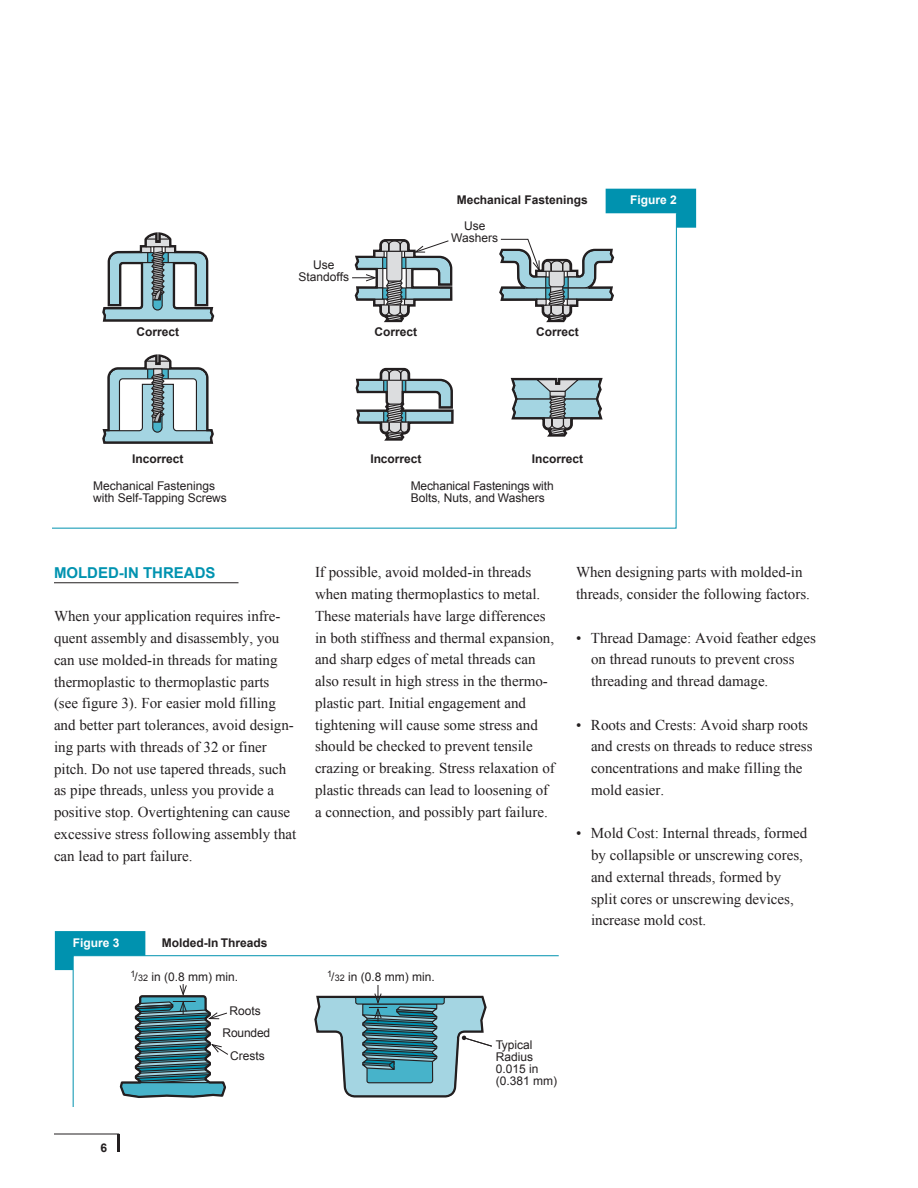
<style>
.page{position:relative;width:918px;height:1188px;background:#fff}
.page>*{position:absolute;margin:0;border:0;box-sizing:border-box;transform-origin:0 0}
.t1{font:15px/21.8px "Times New Roman";color:#231f20}
.t2{font:700 15px "Arial";color:#0093b0}
.t3{font:12px/12px "Arial";color:#231f20}
.t4{font:700 12px "Arial";color:#231f20}
.t5{font:700 12px "Arial";color:#fff}
.s1{font-size:9px}
</style>
<div class="page">
<hr style="left:54px;top:582px;width:184px;height:1px;background:#231f20">
<hr style="left:117px;top:1134px;width:3px;height:18px;background:#231f20">
<hr style="left:54px;top:1134px;width:65px;height:1px;background:#231f20">
<div style="left:606px;top:189px;width:90px;height:39px;background:#0092af"></div>
<svg style="left:52px;top:213px;width:625px;height:316px"></svg>
<svg style="left:101px;top:353px;width:503px;height:92px"></svg>
<svg style="left:101px;top:231px;width:514px;height:92px"></svg>
<svg style="left:103px;top:233px;width:111px;height:88px"></svg>
<svg style="left:103px;top:355px;width:110px;height:88px"></svg>
<div style="left:55px;top:931px;width:90px;height:39px;background:#0092af"></div>
<svg style="left:72px;top:955px;width:487px;height:151px"></svg>
<svg style="left:105px;top:984px;width:124px;height:115px"></svg>
<svg style="left:313px;top:985px;width:180px;height:121px"></svg>
<p class="t4" style="left:457px;top:192px;width:133px">Mechanical Fastenings</p>
<p class="t3" style="left:298px;top:259px;width:52px;text-align:center">Use<br>Standoffs</p>
<p class="t3" style="left:451px;top:220px;width:48px;text-align:center">Use<br>Washers</p>
<p class="t4" style="left:137px;top:324px;width:44px">Correct</p>
<p class="t4" style="left:375px;top:324px;width:44px">Correct</p>
<p class="t4" style="left:536px;top:324px;width:44px">Correct</p>
<p class="t5" style="left:630px;top:192px;width:48px">Figure 2</p>
<p class="t4" style="left:132px;top:450px;width:53px">Incorrect</p>
<p class="t4" style="left:370px;top:450px;width:53px">Incorrect</p>
<p class="t4" style="left:532px;top:450px;width:53px">Incorrect</p>
<p class="t3" style="left:93px;top:479px;width:135px">Mechanical Fastenings with Self-Tapping Screws</p>
<p class="t3" style="left:411px;top:479px;width:145px">Mechanical Fastenings with<br>Bolts, Nuts, and Washers</p>
<p class="t2" style="left:54px;top:562px;width:163px">MOLDED-IN THREADS</p>
<p class="t1" style="left:54px;top:605px;width:244px">When your application requires infre&shy;quent assembly and disassembly, you can use molded-in threads for mating thermoplastic to thermoplastic parts (see figure 3). For easier mold filling and better part tolerances, avoid design&shy;ing parts with threads of 32 or finer pitch. Do not use tapered threads, such as pipe threads, unless you provide a positive stop. Overtightening can cause excessive stress following assembly that can lead to part failure.</p>
<p class="t1" style="left:315px;top:561px;width:241px">If possible, avoid molded-in threads when mating thermoplastics to metal.<br>These materials have large differences in both stiffness and thermal expansion, and sharp edges of metal threads can also result in high stress in the thermo&shy;plastic part. Initial engagement and tightening will cause some stress and should be checked to prevent tensile crazing or breaking. Stress relaxation of plastic threads can lead to loosening of a connection, and possibly part failure.</p>
<p class="t5" style="left:73px;top:934px;width:48px">Figure 3</p>
<p class="t4" style="left:162px;top:935px;width:107px">Molded-In Threads</p>
<p class="t3" style="left:131px;top:971px;width:109px"><sup>1</sup>/<span class="s1">32</span> in (0.8 mm) min.</p>
<p class="t3" style="left:223px;top:999px;width:49px;line-height:22.6px;text-align:center">Roots<br>Rounded<br>Crests</p>
<p class="t3" style="left:327px;top:971px;width:109px"><sup>1</sup>/<span class="s1">32</span> in (0.8 mm) min.</p>
<p class="t3" style="left:496px;top:1039px;width:63px">Typical<br>Radius<br>0.015 in (0.381 mm)</p>
<p class="t1" style="left:576px;top:561px;width:236px">When designing parts with molded-in threads, consider the following factors.</p>
<p class="t1" style="left:591px;top:627px;width:226px;text-indent:-15px">• Thread Damage: Avoid feather edges on thread runouts to prevent cross threading and thread damage.</p>
<p class="t1" style="left:591px;top:714px;width:223px;text-indent:-15px">• Roots and Crests: Avoid sharp roots and crests on threads to reduce stress concentrations and make filling the mold easier.</p>
<p class="t1" style="left:591px;top:822px;width:218px;text-indent:-15px">• Mold Cost: Internal threads, formed by collapsible or unscrewing cores, and external threads, formed by split cores or unscrewing devices, increase mold cost.</p>
<p class="t4" style="left:101px;top:1140px;width:8px">6</p>
</div>
